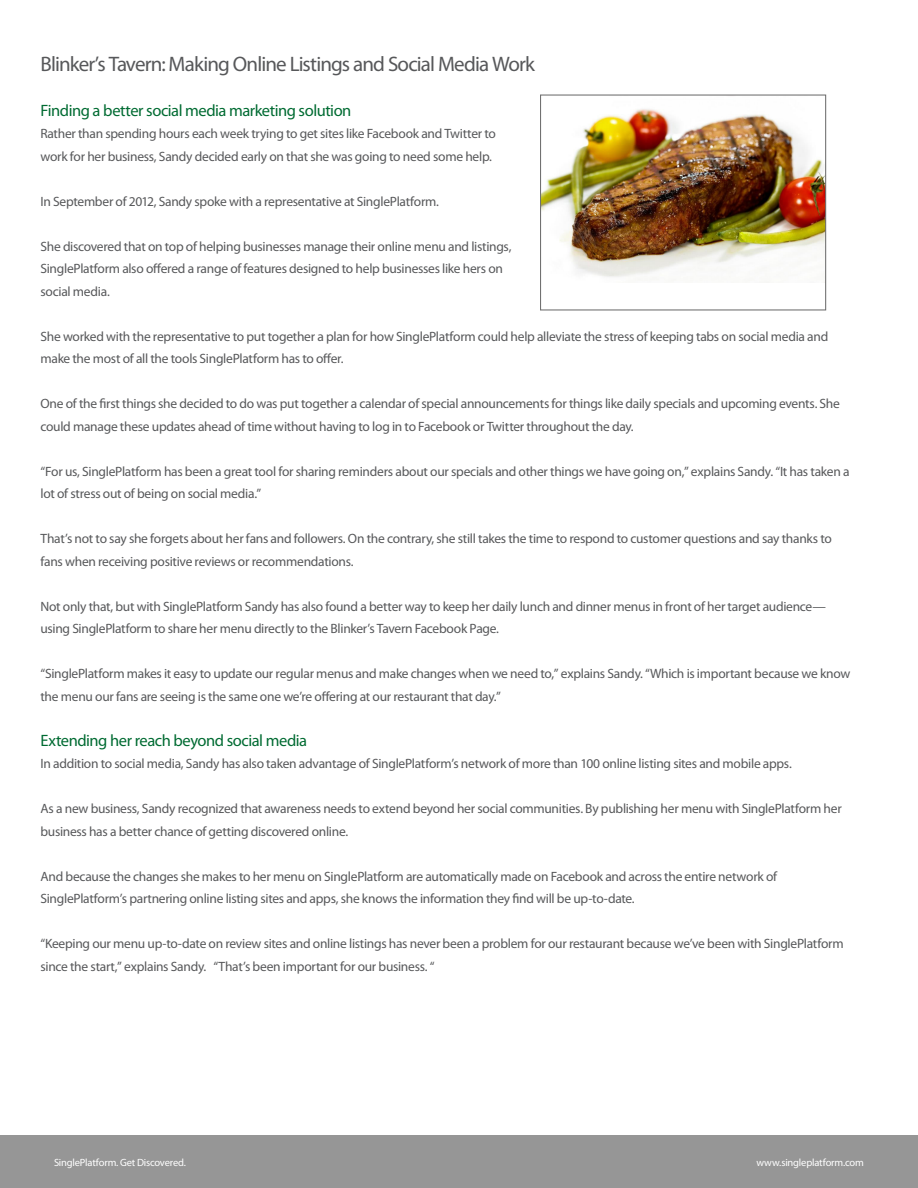
<style>
.page{position:relative;width:918px;height:1188px;background:#fff}
.page>*{position:absolute;margin:0;border:0;box-sizing:border-box;transform-origin:0 0}
.t1{font:21px "Myriad Pro";letter-spacing:-.04em;color:#57585a}
.t2{font:16.5px "Myriad Pro";letter-spacing:-.03em;color:#006b32}
.t3{font:13.5px/22.5px "Myriad Pro";letter-spacing:-.02em;color:#57585a}
.t4{font:10.5px "Myriad Pro";letter-spacing:-.015em;color:#fff}
</style>
<div class="page">
<div style="left:0;top:1136px;width:918px;height:52px;background:#969696"></div>
<img style="left:542px;top:109px;width:282px;height:168px">
<div style="left:540px;top:94px;width:286px;height:217px;border:1px solid #717171"></div>
<p class="t1" style="left:40px;top:51px;width:496px">Blinker’s Tavern: Making Online Listings and Social Media Work</p>
<p class="t2" style="left:40px;top:100px;width:312px">Finding a better social media marketing solution</p>
<p class="t3" style="left:40px;top:122px;width:457px">Rather than spending hours each week trying to get sites like Facebook and Twitter to work for her business, Sandy decided early on that she was going to need some help.</p>
<p class="t3" style="left:40px;top:190px;width:400px">In September of 2012, Sandy spoke with a representative at SinglePlatform.</p>
<p class="t3" style="left:40px;top:235px;width:473px">She discovered that on top of helping businesses manage their online menu and listings,<br>SinglePlatform also offered a range of features designed to help businesses like hers on social media.</p>
<p class="t3" style="left:40px;top:325px;width:789px">She worked with the representative to put together a plan for how SinglePlatform could help alleviate the stress of keeping tabs on social media and make the most of all the tools SinglePlatform has to offer.</p>
<p class="t3" style="left:40px;top:392px;width:801px">One of the first things she decided to do was put together a calendar of special announcements for things like daily specials and upcoming events. She could manage these updates ahead of time without having to log in to Facebook or Twitter throughout the day.</p>
<p class="t3" style="left:40px;top:460px;width:811px">“For us, SinglePlatform has been a great tool for sharing reminders about our specials and other things we have going on,” explains Sandy. “It has taken a lot of stress out of being on social media.”</p>
<p class="t3" style="left:40px;top:527px;width:793px">That’s not to say she forgets about her fans and followers. On the contrary, she still takes the time to respond to customer questions and say thanks to fans when receiving positive reviews or recommendations.</p>
<p class="t3" style="left:40px;top:595px;width:787px">Not only that, but with SinglePlatform Sandy has also found a better way to keep her daily lunch and dinner menus in front of her target audience— using SinglePlatform to share her menu directly to the Blinker’s Tavern Facebook Page.</p>
<p class="t3" style="left:40px;top:662px;width:811px">“SinglePlatform makes it easy to update our regular menus and make changes when we need to,” explains Sandy. “Which is important because we know the menu our fans are seeing is the same one we’re offering at our restaurant that day.”</p>
<p class="t2" style="left:40px;top:730px;width:268px">Extending her reach beyond social media</p>
<p class="t3" style="left:40px;top:752px;width:753px">In addition to social media, Sandy has also taken advantage of SinglePlatform’s network of more than 100 online listing sites and mobile apps.</p>
<p class="t3" style="left:40px;top:797px;width:803px">As a new business, Sandy recognized that awareness needs to extend beyond her social communities. By publishing her menu with SinglePlatform her business has a better chance of getting discovered online.</p>
<p class="t3" style="left:40px;top:865px;width:738px">And because the changes she makes to her menu on SinglePlatform are automatically made on Facebook and across the entire network of<br>SinglePlatform’s partnering online listing sites and apps, she knows the information they find will be up-to-date.</p>
<p class="t3" style="left:40px;top:932px;width:805px">“Keeping our menu up-to-date on review sites and online listings has never been a problem for our restaurant because we’ve been with SinglePlatform since the start,” explains Sandy. “That’s been important for our business. “</p>
<p class="t4" style="left:54px;top:1156px;width:134px">SinglePlatform. Get Discovered.</p>
<p class="t4" style="left:756px;top:1156px;width:109px">www.singleplatform.com</p>
</div>
